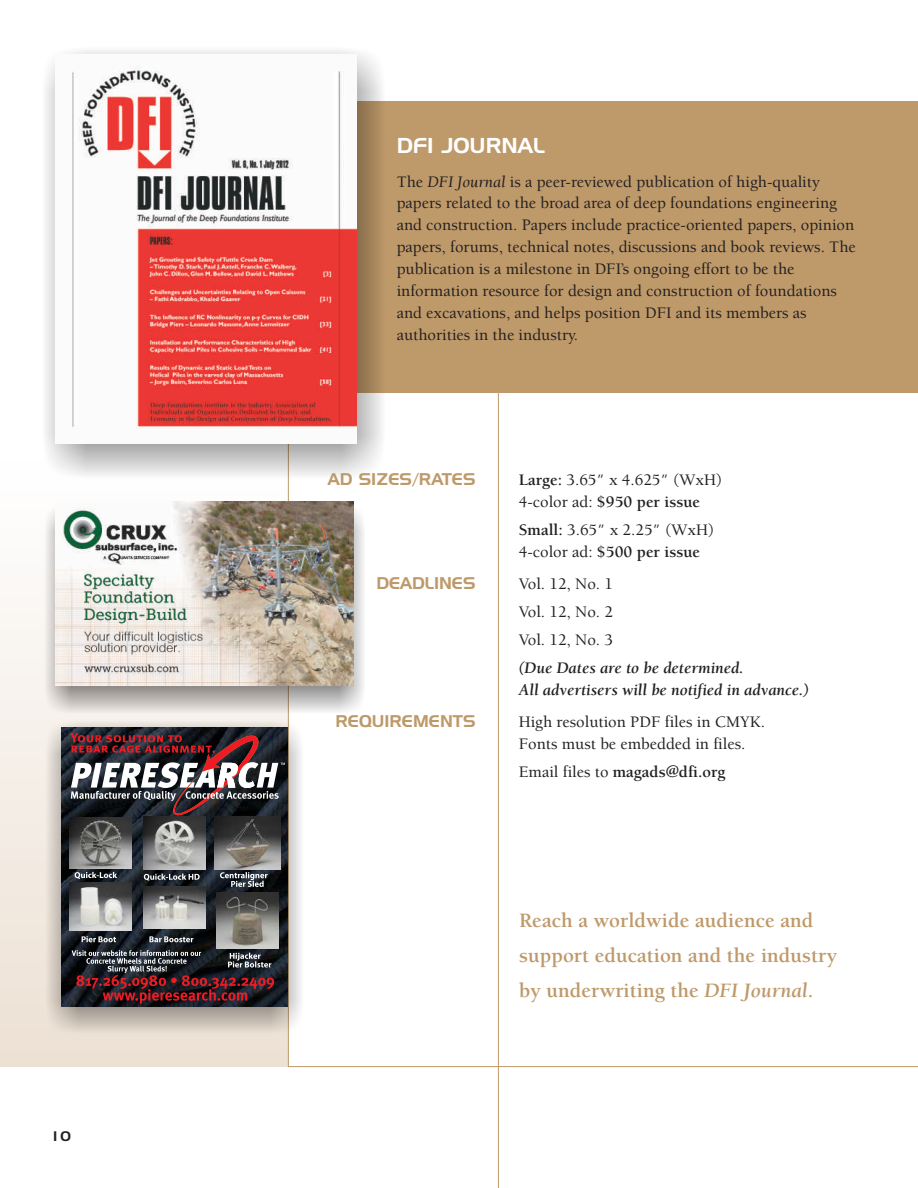
<style>
.page{position:relative;width:918px;height:1188px;background:#fff}
.page>*{position:absolute;margin:0;border:0;box-sizing:border-box;transform-origin:0 0}
.t1{font:700 21px/34.8px "Berkeley";color:#be996a}
.t2{font:21px "Handel Gothic BT";color:#fff}
.t3{font:500 16.5px/21.9px "Berkeley";color:#231f20}
.t4{font:italic 700 16.5px/21.9px "Berkeley";color:#231f20}
.t5{font:16.5px "Handel Gothic BT";color:#be996a}
.t6{font:700 16.5px "Berkeley";color:#231f20}
.t7{font:13.5px "Handel Gothic BT";color:#231f20}
.s1{font-weight:400;font-style:italic}
.s2{font-weight:700}
.s3{font-family:"Frutiger";font-weight:300;font-size:15px}
.s4{font-weight:500}
.s5{font-style:italic}
</style>
<div class="page">
<div style="left:0;top:224px;width:288px;height:843px;background:linear-gradient(to bottom,#fff,#eee3d7)"></div>
<div style="left:288px;top:101px;width:630px;height:292px;background:#be996a"></div>
<div style="left:40px;top:47px;width:345px;height:434px;background:#231f20;opacity:.49"></div>
<img style="left:56px;top:55px;width:300px;height:389px">
<div style="left:43px;top:504px;width:322px;height:210px;background:#231f20;opacity:.49"></div>
<div style="left:44px;top:721px;width:261px;height:314px;background:#231f20;opacity:.49"></div>
<hr style="left:498px;top:385px;width:1px;height:803px;background:#bf9a6a">
<img style="left:61px;top:728px;width:226px;height:279px">
<img style="left:143px;top:820px;width:62px;height:50px">
<img style="left:285px;top:756px;width:2px;height:27px">
<img style="left:63px;top:783px;width:224px;height:37px">
<img style="left:63px;top:728px;width:172px;height:47px">
<svg style="left:70px;top:733px;width:215px;height:82px"></svg>
<svg style="left:75px;top:872px;width:42px;height:7px"></svg>
<svg style="left:149px;top:936px;width:44px;height:6px"></svg>
<svg style="left:144px;top:874px;width:56px;height:7px"></svg>
<svg style="left:82px;top:936px;width:34px;height:6px"></svg>
<img style="left:144px;top:886px;width:62px;height:42px">
<img style="left:214px;top:817px;width:66px;height:52px">
<img style="left:216px;top:892px;width:62px;height:57px">
<img style="left:70px;top:883px;width:62px;height:48px">
<img style="left:69px;top:817px;width:62px;height:51px">
<svg style="left:220px;top:872px;width:48px;height:15px"></svg>
<img style="left:65px;top:942px;width:157px;height:50px">
<svg style="left:72px;top:950px;width:202px;height:54px;background:#412a30"></svg>
<img style="left:56px;top:502px;width:298px;height:183px">
<p class="t7" style="left:53px;top:1130px;width:19px">1 0</p>
<p class="t2" style="left:397px;top:137px;width:150px">DFI JOURNAL</p>
<p class="t3" style="left:397px;top:172px;width:461px">The <span class="s1">DFI Journal</span> is a peer-reviewed publication of high-quality papers related to the broad area of deep foundations engineering and construction. Papers include practice-oriented papers, opinion papers, forums, technical notes, discussions and book reviews. The publication is a milestone in DFI’s ongoing effort to be the information resource for design and construction of foundations and excavations, and helps position DFI and its members as authorities in the industry.</p>
<p class="t5" style="left:328px;top:473px;width:149px">AD SIZES/RATES</p>
<p class="t3" style="left:519px;top:470px;width:205px"><span class="s2">Large:</span> 3.65<span class="s3">”</span> x 4.625<span class="s3">”</span> (WxH)<br>4-color ad: <span class="s2">$950 per issue</span></p>
<p class="t3" style="left:519px;top:521px;width:197px"><span class="s2">Small:</span> 3.65<span class="s3">”</span> x 2.25<span class="s3">”</span> (WxH)<br>4-color ad: <span class="s2">$500 per issue</span></p>
<p class="t5" style="left:376px;top:576px;width:101px">DEADLINES</p>
<p class="t3" style="left:519px;top:571px;width:96px;line-height:28.3px;text-align:justify">Vol. 12, No. 1<br>Vol. 12, No. 2<br>Vol. 12, No. 3</p>
<p class="t4" style="left:519px;top:659px;width:292px">(Due Dates are to be determined.<br>All advertisers will be notified in advance.)</p>
<p class="t5" style="left:336px;top:714px;width:142px">REQUIREMENTS</p>
<p class="t3" style="left:519px;top:712px;width:248px">High resolution PDF files in CMYK.<br>Fonts must be embedded in files.</p>
<p class="t6" style="left:519px;top:765px;width:208px"><span class="s4">Email files to</span> magads@dfi.org</p>
<p class="t1" style="left:519px;top:905px;width:320px">Reach a worldwide audience and support education and the industry by underwriting the <span class="s5">DFI Journal</span>.</p>
</div>
